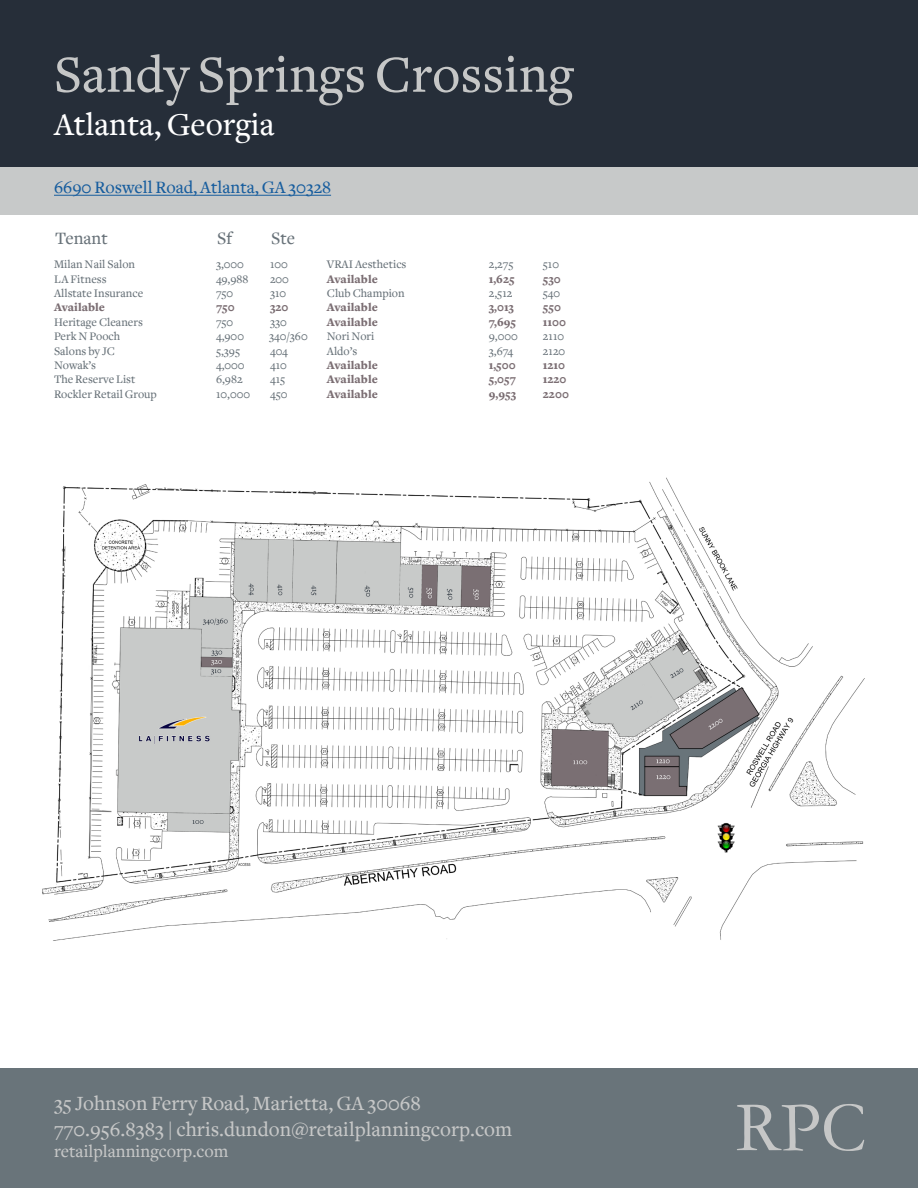
<style>
.page{position:relative;width:918px;height:1188px;background:#fff}
.page>*{position:absolute;margin:0;border:0;box-sizing:border-box;transform-origin:0 0}
.t1{font:72px "Garamond";color:#c6c7c7}
.t2{font:500 54px "Freight Text";color:#c6c7c7}
.t3{font:500 33px "Freight Text";color:#fff}
.t4{font:500 21px "Freight Text";color:#c6c7c7}
.t5{font:500 18px "Freight Text";color:#175d9e}
.t6{font:500 18px "Freight Text";color:#c6c7c7}
.t7{font:500 18px "Freight Text";color:#687279}
.t8{font:500 12px "Freight Text";color:#687279}
.t9{font:900 12px "Freight Text";color:#7b6e73}
</style>
<div class="page">
<div style="left:0;top:1068px;width:918px;height:120px;background:#69747a"></div>
<div style="left:0;top:0;width:918px;height:167px;background:#262e39"></div>
<div style="left:0;top:167px;width:918px;height:48px;background:#c7c9c9"></div>
<img style="left:42px;top:477px;width:823px;height:464px">
<hr style="left:54px;top:195px;width:277px;height:1px;background:#175d9e">
<p class="t2" style="left:54px;top:45px;width:521px">Sandy Springs Crossing</p>
<p class="t3" style="left:54px;top:107px;width:222px">Atlanta, Georgia</p>
<p class="t5" style="left:54px;top:177px;width:279px">6690 Roswell Road, Atlanta, GA 30328</p>
<p class="t7" style="left:55px;top:228px;width:54px">Tenant</p>
<p class="t7" style="left:217px;top:228px;width:17px">Sf</p>
<p class="t7" style="left:271px;top:228px;width:25px">Ste</p>
<p class="t8" style="left:54px;top:258px;width:83px">Milan Nail Salon</p>
<p class="t8" style="left:216px;top:258px;width:29px">3,000</p>
<p class="t8" style="left:270px;top:258px;width:19px">100</p>
<p class="t8" style="left:54px;top:272px;width:54px">LA Fitness</p>
<p class="t8" style="left:216px;top:272px;width:34px">49,988</p>
<p class="t8" style="left:270px;top:272px;width:21px">200</p>
<p class="t8" style="left:54px;top:287px;width:91px">Allstate Insurance</p>
<p class="t8" style="left:216px;top:287px;width:19px">750</p>
<p class="t8" style="left:270px;top:287px;width:18px">310</p>
<p class="t9" style="left:54px;top:301px;width:52px">Available</p>
<p class="t9" style="left:216px;top:301px;width:20px">750</p>
<p class="t9" style="left:270px;top:301px;width:20px">320</p>
<p class="t8" style="left:54px;top:315px;width:90px">Heritage Cleaners</p>
<p class="t8" style="left:216px;top:315px;width:19px">750</p>
<p class="t8" style="left:270px;top:315px;width:18px">330</p>
<p class="t8" style="left:54px;top:330px;width:68px">Perk N Pooch</p>
<p class="t8" style="left:216px;top:330px;width:30px">4,900</p>
<p class="t8" style="left:269px;top:330px;width:40px">340/360</p>
<p class="t8" style="left:54px;top:344px;width:63px">Salons by JC</p>
<p class="t8" style="left:216px;top:344px;width:26px">5,395</p>
<p class="t8" style="left:270px;top:344px;width:20px">404</p>
<p class="t8" style="left:54px;top:359px;width:44px">Nowak’s</p>
<p class="t8" style="left:216px;top:359px;width:30px">4,000</p>
<p class="t8" style="left:270px;top:359px;width:18px">410</p>
<p class="t8" style="left:54px;top:373px;width:83px">The Reserve List</p>
<p class="t8" style="left:216px;top:373px;width:28px">6,982</p>
<p class="t8" style="left:270px;top:373px;width:17px">415</p>
<p class="t8" style="left:54px;top:387px;width:104px">Rockler Retail Group</p>
<p class="t8" style="left:216px;top:387px;width:36px">10,000</p>
<p class="t8" style="left:270px;top:387px;width:19px">450</p>
<p class="t8" style="left:327px;top:258px;width:81px">VRAI Aesthetics</p>
<p class="t8" style="left:489px;top:258px;width:26px">2,275</p>
<p class="t8" style="left:543px;top:258px;width:18px">510</p>
<p class="t9" style="left:327px;top:272px;width:52px">Available</p>
<p class="t9" style="left:489px;top:272px;width:27px">1,625</p>
<p class="t9" style="left:543px;top:272px;width:20px">530</p>
<p class="t8" style="left:327px;top:287px;width:79px">Club Champion</p>
<p class="t8" style="left:489px;top:287px;width:25px">2,512</p>
<p class="t8" style="left:543px;top:287px;width:19px">540</p>
<p class="t9" style="left:327px;top:301px;width:52px">Available</p>
<p class="t9" style="left:489px;top:301px;width:27px">3,013</p>
<p class="t9" style="left:543px;top:301px;width:20px">550</p>
<p class="t9" style="left:327px;top:315px;width:52px">Available</p>
<p class="t9" style="left:489px;top:315px;width:29px">7,695</p>
<p class="t9" style="left:543px;top:315px;width:25px">1100</p>
<p class="t8" style="left:327px;top:330px;width:49px">Nori Nori</p>
<p class="t8" style="left:489px;top:330px;width:31px">9,000</p>
<p class="t8" style="left:543px;top:330px;width:23px">2110</p>
<p class="t8" style="left:327px;top:344px;width:32px">Aldo’s</p>
<p class="t8" style="left:489px;top:344px;width:26px">3,674</p>
<p class="t8" style="left:543px;top:344px;width:24px">2120</p>
<p class="t9" style="left:327px;top:358px;width:52px">Available</p>
<p class="t9" style="left:489px;top:358px;width:28px">1,500</p>
<p class="t9" style="left:543px;top:358px;width:24px">1210</p>
<p class="t9" style="left:327px;top:373px;width:52px">Available</p>
<p class="t9" style="left:489px;top:373px;width:29px">5,057</p>
<p class="t9" style="left:543px;top:373px;width:25px">1220</p>
<p class="t9" style="left:327px;top:387px;width:52px">Available</p>
<p class="t9" style="left:489px;top:387px;width:29px">9,953</p>
<p class="t9" style="left:543px;top:387px;width:28px">2200</p>
<p class="t4" style="left:54px;top:1092px;width:369px">35 Johnson Ferry Road, Marietta, GA 30068</p>
<p class="t4" style="left:54px;top:1117px;width:460px">770.956.8383 | chris.dundon@retailplanningcorp.com</p>
<p class="t6" style="left:54px;top:1142px;width:176px">retailplanningcorp.com</p>
<p class="t1" style="left:735px;top:1079px;width:133px">RPC</p>
</div>
